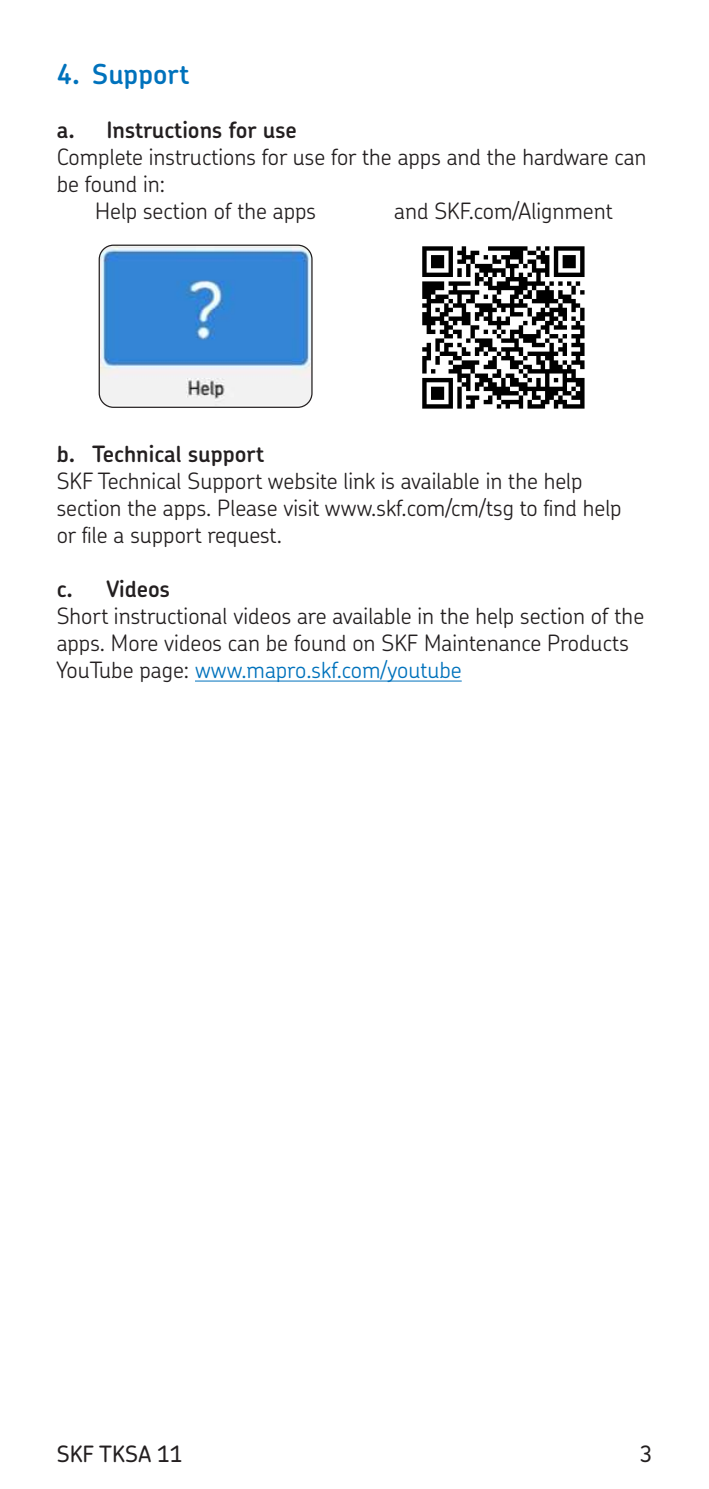
<style>
.page{position:relative;width:709px;height:1489px;background:#fff}
.page>*{position:absolute;margin:0;border:0;box-sizing:border-box;transform-origin:0 0}
.t1{font:600 27.5px "SKF Chevin OT";color:#0072bc}
.t2{font:300 22.5px/27px "SKF Chevin OT";color:#231f20}
.t3{font:600 22.5px "SKF Chevin OT";color:#231f20}
.t4{font:500 22.5px "SKF Chevin OT";color:#231f20}
.s1{color:#0072bc}
</style>
<div class="page">
<hr style="left:195px;top:680px;width:267px;height:1px;background:#0072bc">
<img style="left:99px;top:246px;width:213px;height:159px">
<div style="left:99px;top:244px;width:213px;height:164px;border:1px solid #231f20;border-radius:14px"></div>
<svg style="left:422px;top:246px;width:162px;height:162px"></svg>
<p class="t1" style="left:57px;top:61px;width:134px">4. Support</p>
<p class="t3" style="left:57px;top:119px;width:242px">a. Instructions for use</p>
<p class="t2" style="left:57px;top:144px;width:591px">Complete instructions for use for the apps and the hardware can</p>
<p class="t2" style="left:57px;top:171px;width:110px">be found in:</p>
<p class="t2" style="left:95px;top:198px;width:222px">Help section of the apps</p>
<p class="t2" style="left:394px;top:198px;width:220px">and SKF.com/Alignment</p>
<p class="t3" style="left:57px;top:443px;width:209px">b. Technical support</p>
<p class="t2" style="left:57px;top:468px;width:566px">SKF Technical Support website link is available in the help section the apps. Please visit www.skf.com/cm/tsg to find help or file a support request.</p>
<p class="t3" style="left:57px;top:578px;width:115px">c. Videos</p>
<p class="t2" style="left:57px;top:603px;width:589px">Short instructional videos are available in the help section of the apps. More videos can be found on SKF Maintenance Products<br>YouTube page: <span class="s1">www.mapro.skf.com/youtube</span></p>
<p class="t4" style="left:57px;top:1444px;width:127px">SKF TKSA 11</p>
<p class="t4" style="left:639px;top:1444px;width:14px">3</p>
</div>
